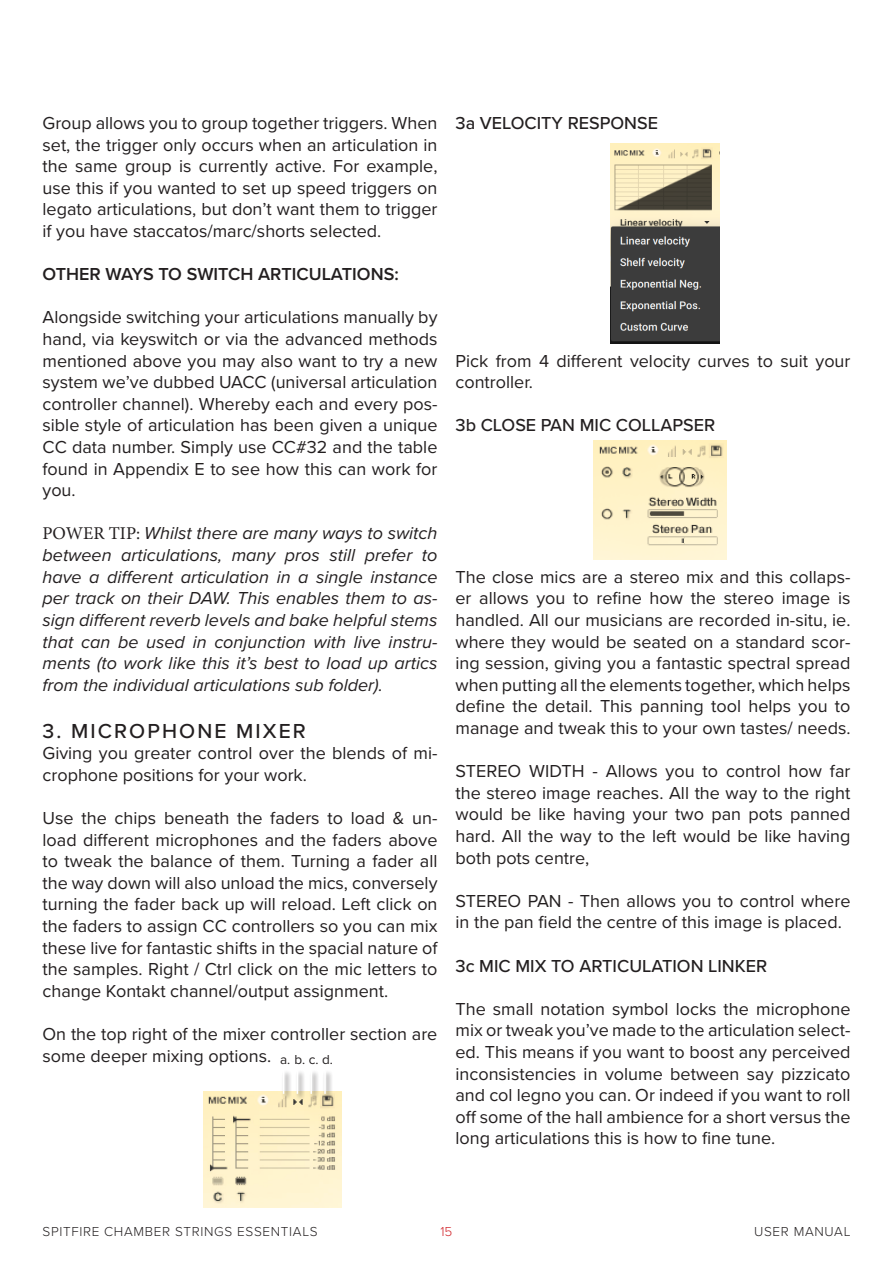
<style>
.page{position:relative;width:893px;height:1263px;background:#fff}
.page>*{position:absolute;margin:0;border:0;box-sizing:border-box;transform-origin:0 0}
.t1{font:500 21px "Proxima Nova";letter-spacing:.1em;color:#231f20}
.t2{font:18px/21.6px "Proxima Nova";color:#231f20;text-align:justify}
.t3{font:italic 18px/21.6px "Proxima Nova";color:#231f20;text-align:justify}
.t4{font:500 18px "Proxima Nova";color:#231f20}
.t5{font:600 18px "Proxima Nova";color:#231f20}
.t6{font:300 13.5px "Proxima Nova";letter-spacing:.05em;color:#231f20}
.t7{font:13.5px "Proxima Nova";color:#231f20}
.t8{font:300 13.5px "Proxima Nova";color:#d1232a}
.s1{font-family:"Minion Pro";font-style:normal}
</style>
<div class="page">
<img style="left:203px;top:1092px;width:138px;height:116px">
<div style="left:281px;top:1069px;width:11px;height:32px;background:#231f20;opacity:.75"></div>
<svg style="left:283px;top:1070px;width:1px;height:24px"></svg>
<div style="left:295px;top:1069px;width:11px;height:32px;background:#231f20;opacity:.75"></div>
<svg style="left:297px;top:1070px;width:1px;height:24px"></svg>
<div style="left:309px;top:1069px;width:11px;height:32px;background:#231f20;opacity:.75"></div>
<hr style="left:310px;top:1070px;width:2px;height:24px;background:#fff">
<div style="left:323px;top:1069px;width:10px;height:32px;background:#231f20;opacity:.75"></div>
<hr style="left:324px;top:1070px;width:2px;height:24px;background:#fff">
<img style="left:594px;top:441px;width:132px;height:119px">
<img style="left:611px;top:144px;width:108px;height:200px">
<p class="t2" style="left:43px;top:111px;width:396px">Group allows you to group together triggers. When set, the trigger only occurs when an articulation in the same group is currently active. For example, use this if you wanted to set up speed triggers on legato articulations, but don’t want them to trigger if you have staccatos/marc/shorts selected.</p>
<p class="t5" style="left:43px;top:261px;width:358px">OTHER WAYS TO SWITCH ARTICULATIONS:</p>
<p class="t2" style="left:43px;top:306px;width:396px">Alongside switching your articulations manually by hand, via keyswitch or via the advanced methods mentioned above you may also want to try a new system we’ve dubbed UACC (universal articulation controller channel). Whereby each and every pos&shy;sible style of articulation has been given a unique CC data number. Simply use CC#32 and the table found in Appendix E to see how this can work for you.</p>
<p class="t3" style="left:43px;top:522px;width:396px"><span class="s1">POWER TIP:</span> Whilst there are many ways to switch between articulations, many pros still prefer to have a different articulation in a single instance per track on their DAW. This enables them to as&shy;sign different reverb levels and bake helpful stems that can be used in conjunction with live instru&shy;ments (to work like this it’s best to load up artics from the individual articulations sub folder).</p>
<p class="t1" style="left:43px;top:715px;width:265px">3. MICROPHONE MIXER</p>
<p class="t2" style="left:43px;top:741px;width:396px">Giving you greater control over the blends of mi&shy;crophone positions for your work.</p>
<p class="t2" style="left:43px;top:806px;width:396px">Use the chips beneath the faders to load &amp; un&shy;load different microphones and the faders above to tweak the balance of them. Turning a fader all the way down will also unload the mics, conversely turning the fader back up will reload. Left click on the faders to assign CC controllers so you can mix these live for fantastic shifts in the spacial nature of the samples. Right / Ctrl click on the mic letters to change Kontakt channel/output assignment.</p>
<p class="t2" style="left:43px;top:1022px;width:396px">On the top right of the mixer controller section are some deeper mixing options.</p>
<p class="t7" style="left:280px;top:1049px;width:54px">a. b. c. d.</p>
<p class="t4" style="left:455px;top:110px;width:204px">3a VELOCITY RESPONSE</p>
<p class="t2" style="left:455px;top:349px;width:396px">Pick from 4 different velocity curves to suit your controller.</p>
<p class="t4" style="left:455px;top:412px;width:261px">3b CLOSE PAN MIC COLLAPSER</p>
<p class="t2" style="left:455px;top:565px;width:396px">The close mics are a stereo mix and this collaps&shy;er allows you to refine how the stereo image is handled. All our musicians are recorded in-situ, ie. where they would be seated on a standard scor&shy;ing session, giving you a fantastic spectral spread when putting all the elements together, which helps define the detail. This panning tool helps you to manage and tweak this to your own tastes/ needs.</p>
<p class="t2" style="left:455px;top:759px;width:396px">STEREO WIDTH - Allows you to control how far the stereo image reaches. All the way to the right would be like having your two pan pots panned hard. All the way to the left would be like having both pots centre,</p>
<p class="t2" style="left:455px;top:889px;width:396px">STEREO PAN - Then allows you to control where in the pan field the centre of this image is placed.</p>
<p class="t4" style="left:455px;top:952px;width:313px">3c MIC MIX TO ARTICULATION LINKER</p>
<p class="t2" style="left:455px;top:997px;width:396px">The small notation symbol locks the microphone mix or tweak you’ve made to the articulation select&shy;ed. This means if you want to boost any perceived inconsistencies in volume between say pizzicato and col legno you can. Or indeed if you want to roll off some of the hall ambience for a short versus the long articulations this is how to fine tune.</p>
<p class="t6" style="left:43px;top:1221px;width:277px">SPITFIRE CHAMBER STRINGS ESSENTIALS</p>
<p class="t8" style="left:440px;top:1221px;width:14px">15</p>
<p class="t6" style="left:754px;top:1221px;width:98px">USER MANUAL</p>
</div>
